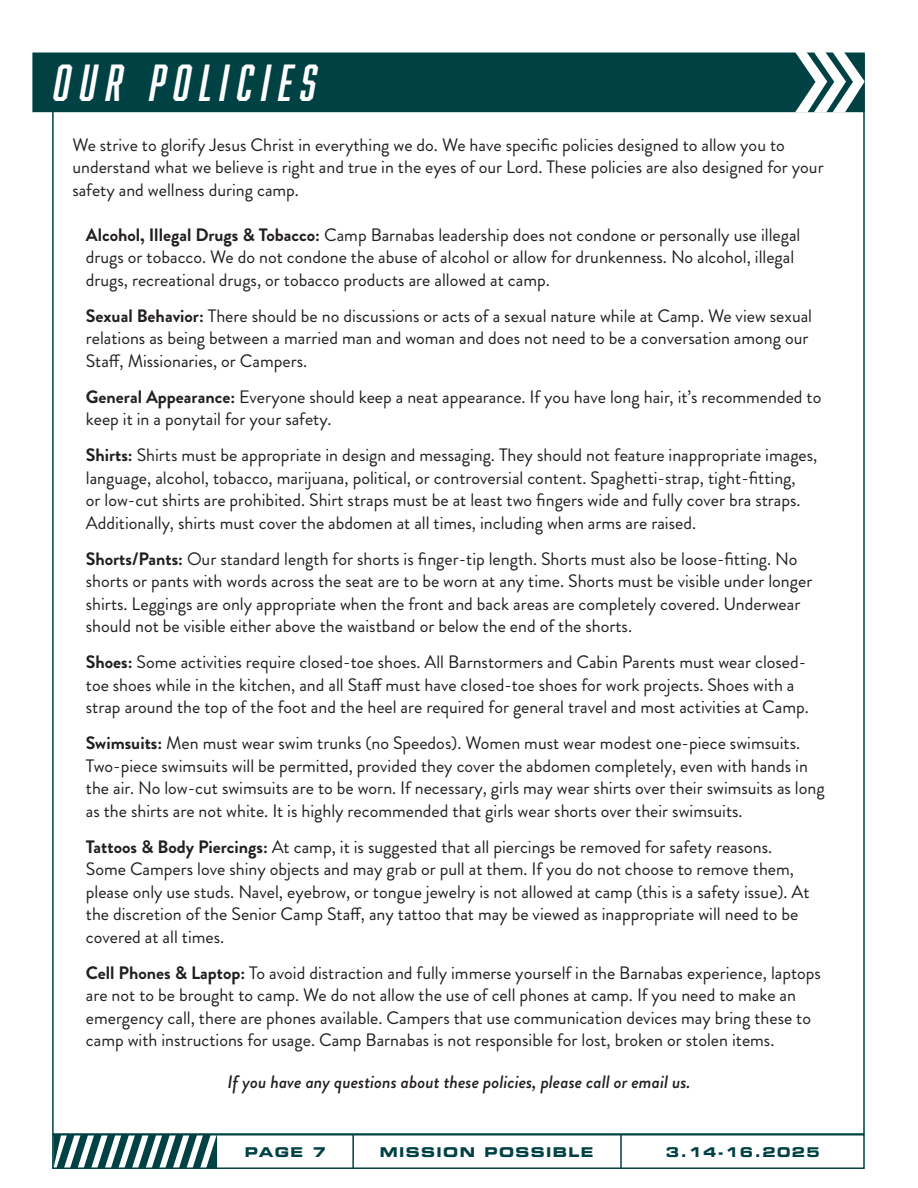
<style>
.page{position:relative;width:918px;height:1188px;background:#fff}
.page>*{position:absolute;margin:0;border:0;box-sizing:border-box;transform-origin:0 0}
.Fun_Header{font:italic 48px "Abolition";letter-spacing:.195em;color:#fff}
.Copy{font:18px/22.5px "Brandon Grotesque";color:#231f20}
.t1{font:italic 500 18px "Brandon Grotesque";color:#231f20}
.t2{font:13.5px "Eurostile LT Std Bold Ex 2";letter-spacing:.1em;color:#004144}
.s1{font-weight:700}
</style>
<div class="page">
<div style="left:32px;top:52px;width:833px;height:60px;background:#004144;border:3px solid #004144"></div>
<svg style="left:55px;top:1137px;width:162px;height:29px"></svg>
<div style="left:52px;top:1134px;width:813px;height:35px;border:2px solid #004144"></div>
<hr style="left:352px;top:1134px;width:2px;height:35px;background:#004144">
<hr style="left:620px;top:1134px;width:2px;height:35px;background:#004144">
<svg style="left:795px;top:52px;width:70px;height:60px"></svg>
<p class="Fun_Header" style="left:55px;top:55px;width:264px">OUR POLICIES</p>
<p class="Copy" style="left:72px;top:134px;width:753px">We strive to glorify Jesus Christ in everything we do. We have specific policies designed to allow you to understand what we believe is right and true in the eyes of our Lord. These policies are also designed for your safety and wellness during camp.</p>
<p class="Copy" style="left:86px;top:224px;width:716px"><span class="s1">Alcohol, Illegal Drugs &amp; Tobacco:</span> Camp Barnabas leadership does not condone or personally use illegal drugs or tobacco. We do not condone the abuse of alcohol or allow for drunkenness. No alcohol, illegal drugs, recreational drugs, or tobacco products are allowed at camp.</p>
<p class="Copy" style="left:86px;top:305px;width:728px"><span class="s1">Sexual Behavior:</span> There should be no discussions or acts of a sexual nature while at Camp. We view sexual relations as being between a married man and woman and does not need to be a conversation among our<br>Staff, Missionaries, or Campers.</p>
<p class="Copy" style="left:86px;top:386px;width:737px"><span class="s1">General Appearance:</span> Everyone should keep a neat appearance. If you have long hair, it’s recommended to keep it in a ponytail for your safety.</p>
<p class="Copy" style="left:86px;top:444px;width:733px"><span class="s1">Shirts:</span> Shirts must be appropriate in design and messaging. They should not feature inappropriate images, language, alcohol, tobacco, marijuana, political, or controversial content. Spaghetti-strap, tight-fitting,<br>or low-cut shirts are prohibited. Shirt straps must be at least two fingers wide and fully cover bra straps.<br>Additionally, shirts must cover the abdomen at all times, including when arms are raised.</p>
<p class="Copy" style="left:86px;top:548px;width:728px"><span class="s1">Shorts/Pants:</span> Our standard length for shorts is finger-tip length. Shorts must also be loose-fitting. No shorts or pants with words across the seat are to be worn at any time. Shorts must be visible under longer shirts. Leggings are only appropriate when the front and back areas are completely covered. Underwear should not be visible either above the waistband or below the end of the shorts.</p>
<p class="Copy" style="left:86px;top:651px;width:725px"><span class="s1">Shoes:</span> Some activities require closed-toe shoes. All Barnstormers and Cabin Parents must wear closed&shy;toe shoes while in the kitchen, and all Staff must have closed-toe shoes for work projects. Shoes with a strap around the top of the foot and the heel are required for general travel and most activities at Camp.</p>
<p class="Copy" style="left:86px;top:732px;width:740px"><span class="s1">Swimsuits:</span> Men must wear swim trunks (no Speedos). Women must wear modest one-piece swimsuits.<br>Two-piece swimsuits will be permitted, provided they cover the abdomen completely, even with hands in the air. No low-cut swimsuits are to be worn. If necessary, girls may wear shirts over their swimsuits as long as the shirts are not white. It is highly recommended that girls wear shorts over their swimsuits.</p>
<p class="Copy" style="left:86px;top:836px;width:725px"><span class="s1">Tattoos &amp; Body Piercings:</span> At camp, it is suggested that all piercings be removed for safety reasons.<br>Some Campers love shiny objects and may grab or pull at them. If you do not choose to remove them, please only use studs. Navel, eyebrow, or tongue jewelry is not allowed at camp (this is a safety issue). At the discretion of the Senior Camp Staff, any tattoo that may be viewed as inappropriate will need to be covered at all times.</p>
<p class="Copy" style="left:86px;top:962px;width:737px"><span class="s1">Cell Phones &amp; Laptop:</span> To avoid distraction and fully immerse yourself in the Barnabas experience, laptops are not to be brought to camp. We do not allow the use of cell phones at camp. If you need to make an emergency call, there are phones available. Campers that use communication devices may bring these to camp with instructions for usage. Camp Barnabas is not responsible for lost, broken or stolen items.</p>
<p class="t1" style="left:228px;top:1070px;width:465px">If you have any questions about these policies, please call or email us.</p>
<p class="t2" style="left:245px;top:1142px;width:83px">PAGE 7</p>
<p class="t2" style="left:380px;top:1142px;width:215px">MISSION POSSIBLE</p>
<p class="t2" style="left:666px;top:1142px;width:156px">3.14-16.2025</p>
</div>
